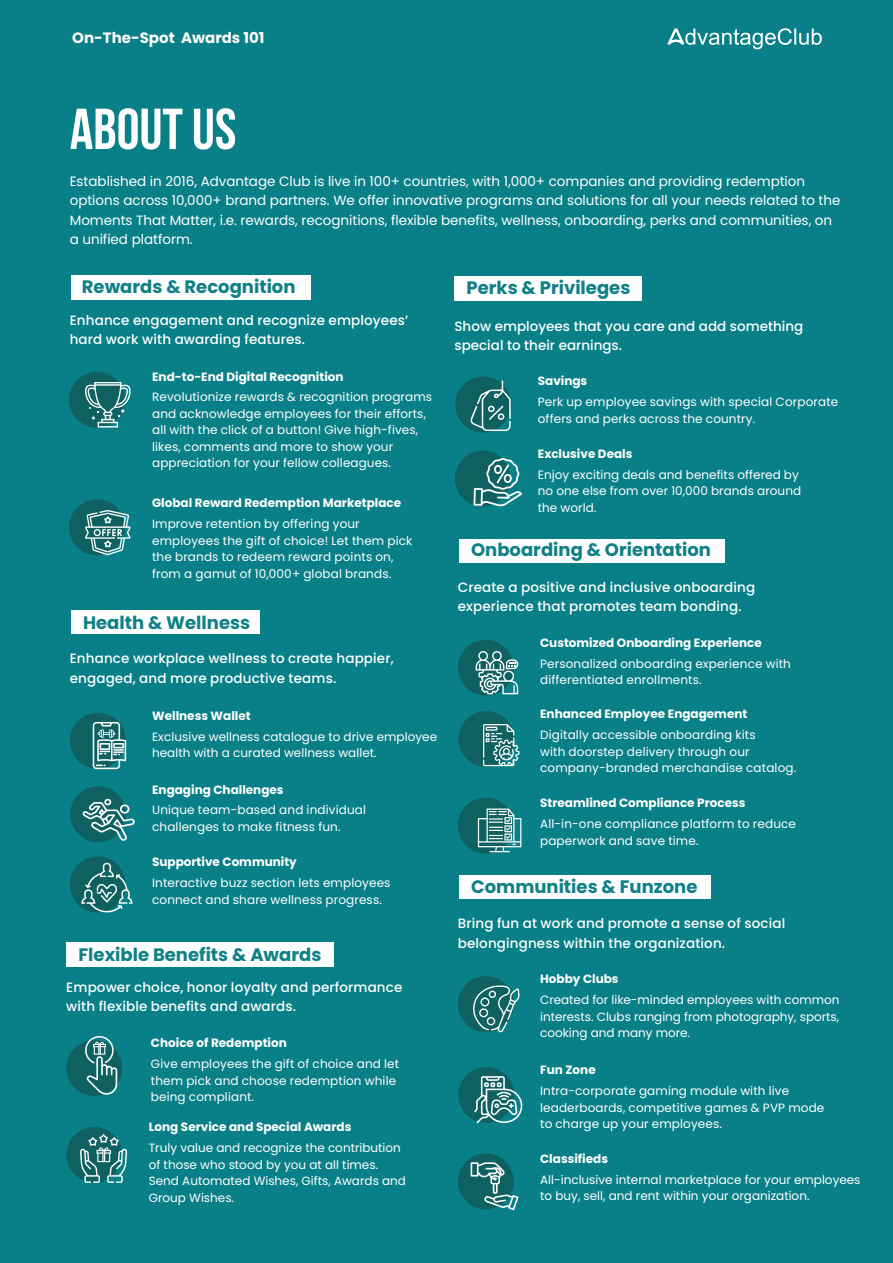
<style>
.page{position:relative;width:893px;height:1263px;background:#098088}
.page>*{position:absolute;margin:0;border:0;box-sizing:border-box;transform-origin:0 0}
.t1{font:57.6px "Bebas Neue";color:#fff}
.t2{font:700 18px "Poppins";color:#108087}
.t3{font:700 15px "Poppins";color:#fff}
.t4{font:500 13.5px/19.5px "Poppins";letter-spacing:.01em;color:#fff}
.t5{font:13.5px/19.5px "Poppins";letter-spacing:-.005em;color:#fff}
.t6{font:12px/16.5px "Poppins";letter-spacing:.01em;color:#fff}
.t7{font:700 12px "Poppins";color:#fff}
</style>
<div class="page">
<div style="left:71px;top:276px;width:240px;height:24px;background:#fdfefe"></div>
<div style="left:69px;top:372px;width:56px;height:56px;background:#0f6060;border-radius:50%"></div>
<svg style="left:85px;top:382px;width:46px;height:45px"></svg>
<div style="left:69px;top:499px;width:56px;height:56px;background:#0f6060;border-radius:50%"></div>
<svg style="left:85px;top:510px;width:46px;height:45px"></svg>
<div style="left:454px;top:276px;width:188px;height:24px;background:#fdfefe"></div>
<div style="left:455px;top:376px;width:56px;height:56px;background:#0f6060;border-radius:50%"></div>
<div style="left:455px;top:451px;width:56px;height:56px;background:#0f6060;border-radius:50%"></div>
<div style="left:66px;top:942px;width:267px;height:25px;background:#fdfefe"></div>
<div style="left:66px;top:1040px;width:56px;height:56px;background:#0f6060;border-radius:50%"></div>
<svg style="left:83px;top:1036px;width:34px;height:59px"></svg>
<div style="left:66px;top:1127px;width:56px;height:56px;background:#0f6060;border-radius:50%"></div>
<svg style="left:80px;top:1134px;width:47px;height:49px"></svg>
<svg style="left:667px;top:28px;width:155px;height:21px"></svg>
<div style="left:71px;top:611px;width:189px;height:23px;background:#fdfefe"></div>
<div style="left:70px;top:713px;width:56px;height:56px;background:#0f6060;border-radius:50%"></div>
<div style="left:70px;top:786px;width:56px;height:56px;background:#0f6060;border-radius:50%"></div>
<div style="left:70px;top:856px;width:56px;height:56px;background:#0f6060;border-radius:50%"></div>
<svg style="left:93px;top:722px;width:33px;height:47px"></svg>
<svg style="left:82px;top:799px;width:53px;height:42px"></svg>
<svg style="left:81px;top:862px;width:52px;height:51px"></svg>
<div style="left:459px;top:539px;width:266px;height:24px;background:#fdfefe"></div>
<div style="left:458px;top:640px;width:56px;height:56px;background:#0f6060;border-radius:50%"></div>
<div style="left:458px;top:711px;width:56px;height:56px;background:#0f6060;border-radius:50%"></div>
<div style="left:458px;top:797px;width:56px;height:56px;background:#0f6060;border-radius:50%"></div>
<svg style="left:470px;top:381px;width:41px;height:50px"></svg>
<svg style="left:473px;top:458px;width:49px;height:48px"></svg>
<svg style="left:476px;top:651px;width:42px;height:43px"></svg>
<svg style="left:483px;top:724px;width:36px;height:42px"></svg>
<svg style="left:478px;top:808px;width:43px;height:44px"></svg>
<div style="left:459px;top:876px;width:252px;height:23px;background:#fdfefe"></div>
<div style="left:458px;top:976px;width:56px;height:56px;background:#0f6060;border-radius:50%"></div>
<div style="left:458px;top:1067px;width:56px;height:56px;background:#0f6060;border-radius:50%"></div>
<div style="left:458px;top:1153px;width:56px;height:56px;background:#0f6060;border-radius:50%"></div>
<svg style="left:473px;top:985px;width:47px;height:47px"></svg>
<svg style="left:474px;top:1076px;width:49px;height:47px"></svg>
<svg style="left:471px;top:1162px;width:48px;height:48px"></svg>
<p class="t3" style="left:72px;top:29px;width:194px">On-The-Spot Awards 101</p>
<h1 class="t1" style="left:70px;top:98px;width:168px">ABOUT US</h1>
<p class="t5" style="left:70px;top:171px;width:772px">Established in 2016, Advantage Club is live in 100+ countries, with 1,000+ companies and providing redemption options across 10,000+ brand partners. We offer innovative programs and solutions for all your needs related to the Moments That Matter, i.e. rewards, recognitions, flexible benefits, wellness, onboarding, perks and communities, on a unified platform.</p>
<h2 class="t2" style="left:82px;top:276px;width:215px">Rewards &amp; Recognition</h2>
<p class="t4" style="left:70px;top:311px;width:340px">Enhance engagement and recognize employees’ hard work with awarding features.</p>
<p class="t7" style="left:152px;top:369px;width:193px">End-to-End Digital Recognition</p>
<p class="t6" style="left:152px;top:389px;width:281px">Revolutionize rewards &amp; recognition programs and acknowledge employees for their efforts, all with the click of a button! Give high-fives, likes, comments and more to show your appreciation for your fellow colleagues.</p>
<p class="t7" style="left:152px;top:496px;width:251px">Global Reward Redemption Marketplace</p>
<p class="t6" style="left:152px;top:516px;width:262px">Improve retention by offering your employees the gift of choice! Let them pick the brands to redeem reward points on, from a gamut of 10,000+ global brands.</p>
<h2 class="t2" style="left:467px;top:277px;width:165px">Perks &amp; Privileges</h2>
<p class="t4" style="left:454px;top:316px;width:350px">Show employees that you care and add something special to their earnings.</p>
<p class="t7" style="left:538px;top:374px;width:51px">Savings</p>
<p class="t6" style="left:538px;top:394px;width:302px">Perk up employee savings with special Corporate offers and perks across the country.</p>
<p class="t7" style="left:538px;top:447px;width:96px">Exclusive Deals</p>
<p class="t6" style="left:538px;top:466px;width:265px">Enjoy exciting deals and benefits offered by no one else from over 10,000 brands around the world.</p>
<h2 class="t2" style="left:471px;top:539px;width:241px">Onboarding &amp; Orientation</h2>
<p class="t4" style="left:458px;top:577px;width:299px">Create a positive and inclusive onboarding experience that promotes team bonding.</p>
<p class="t7" style="left:540px;top:636px;width:223px">Customized Onboarding Experience</p>
<p class="t6" style="left:540px;top:655px;width:252px">Personalized onboarding experience with differentiated enrollments.</p>
<p class="t7" style="left:540px;top:707px;width:209px">Enhanced Employee Engagement</p>
<p class="t6" style="left:540px;top:727px;width:258px">Digitally accessible onboarding kits<br>with doorstep delivery through our company-branded merchandise catalog.</p>
<p class="t7" style="left:540px;top:796px;width:207px">Streamlined Compliance Process</p>
<p class="t6" style="left:540px;top:816px;width:257px">All-in-one compliance platform to reduce paperwork and save time.</p>
<h2 class="t2" style="left:471px;top:876px;width:228px">Communities &amp; Funzone</h2>
<p class="t4" style="left:458px;top:914px;width:329px">Bring fun at work and promote a sense of social belongingness within the organization.</p>
<p class="t7" style="left:540px;top:972px;width:80px">Hobby Clubs</p>
<p class="t6" style="left:540px;top:992px;width:301px;text-align:justify">Created for like-minded employees with common interests. Clubs ranging from photography, sports, cooking and many more.</p>
<p class="t7" style="left:540px;top:1063px;width:57px">Fun Zone</p>
<p class="t6" style="left:540px;top:1083px;width:286px">Intra-corporate gaming module with live leaderboards, competitive games &amp; PVP mode to charge up your employees.</p>
<p class="t7" style="left:540px;top:1152px;width:69px">Classifieds</p>
<p class="t6" style="left:540px;top:1171px;width:322px">All-inclusive internal marketplace for your employees to buy, sell, and rent within your organization.</p>
<h2 class="t2" style="left:83px;top:612px;width:169px">Health &amp; Wellness</h2>
<p class="t4" style="left:70px;top:649px;width:325px">Enhance workplace wellness to create happier, engaged, and more productive teams.</p>
<p class="t7" style="left:152px;top:709px;width:100px">Wellness Wallet</p>
<p class="t6" style="left:152px;top:728px;width:286px">Exclusive wellness catalogue to drive employee health with a curated wellness wallet.</p>
<p class="t7" style="left:152px;top:782px;width:133px">Engaging Challenges</p>
<p class="t6" style="left:152px;top:802px;width:215px">Unique team-based and individual challenges to make fitness fun.</p>
<p class="t7" style="left:152px;top:855px;width:146px">Supportive Community</p>
<p class="t6" style="left:152px;top:875px;width:240px">Interactive buzz section lets employees connect and share wellness progress.</p>
<h2 class="t2" style="left:78px;top:945px;width:244px">Flexible Benefits &amp; Awards</h2>
<p class="t4" style="left:66px;top:977px;width:338px">Empower choice, honor loyalty and performance with flexible benefits and awards.</p>
<p class="t7" style="left:151px;top:1036px;width:137px">Choice of Redemption</p>
<p class="t6" style="left:151px;top:1056px;width:250px">Give employees the gift of choice and let them pick and choose redemption while being compliant.</p>
<p class="t7" style="left:149px;top:1120px;width:204px">Long Service and Special Awards</p>
<p class="t6" style="left:149px;top:1140px;width:259px">Truly value and recognize the contribution of those who stood by you at all times.<br>Send Automated Wishes, Gifts, Awards and Group Wishes.</p>
</div>
